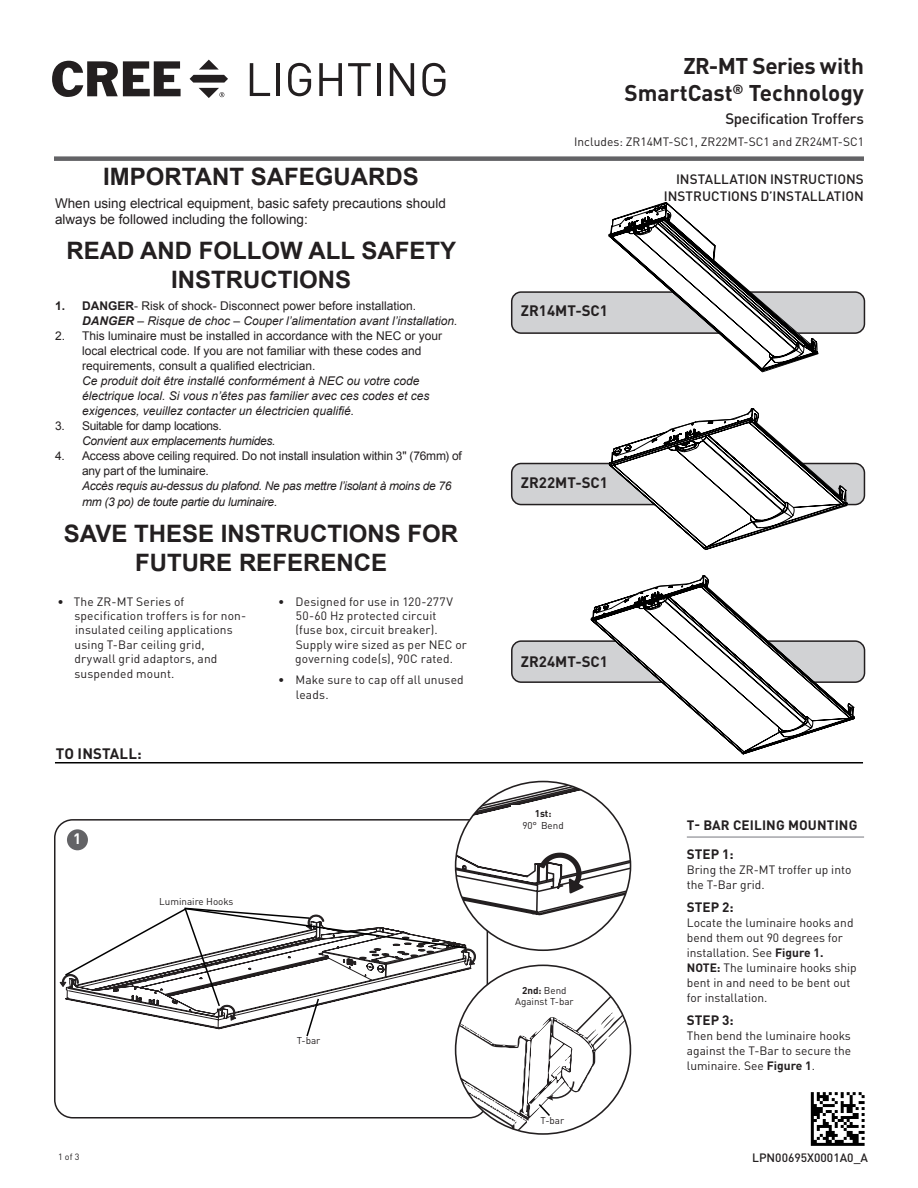
<style>
.page{position:relative;width:918px;height:1188px;background:#fff}
.page>*{position:absolute;margin:0;border:0;box-sizing:border-box;transform-origin:0 0}
.t1{font:700 24px/28.8px "Arial";color:#231f20;text-align:center}
.t2{font:700 22.5px/27px "DINOT";color:#231f20;text-align:right}
.Body_Text{font:700 15px "DINOT";color:#231f20}
.t3{font:500 15px "DINOT";letter-spacing:-.02em;color:#231f20}
.t4{font:700 15px "DINOT";color:#fff}
.t5{font:13.5px/16.2px "Arial";color:#231f20}
.t6{font:500 13.5px/16.2px "DINOT";letter-spacing:.005em;color:#231f20;text-align:right}
.Heading{font:700 13.5px "DINOT";letter-spacing:.01em;color:#231f20}
.Step{font:700 13.5px "DINOT";color:#231f20}
.Body_Text-2{font:12px/14.4px "DINOT";color:#231f20}
.t7{font:12px/15px "Arial";color:#231f20}
.t8{font:italic 12px/15px "Arial";color:#231f20}
.t9{font:italic 12px/16.2px "Arial";letter-spacing:-.025em;color:#231f20}
.t10{font:12px "Arial";letter-spacing:-.025em;color:#231f20}
.t11{font:500 12px "DINOT";color:#231f20}
.Body_Text-3{font:9.9px/11.9px "DINOT";color:#231f20;text-align:center}
.t12{font:9px "DINOT";color:#231f20}
.s1{font-weight:700}
</style>
<div class="page">
<div style="left:54px;top:156px;width:810px;height:5px;background:#636366"></div>
<svg style="left:250px;top:63px;width:20px;height:33px"></svg>
<hr style="left:276px;top:63px;width:4px;height:33px;background:#231f20">
<svg style="left:288px;top:63px;width:23px;height:33px"></svg>
<svg style="left:319px;top:63px;width:23px;height:33px"></svg>
<svg style="left:348px;top:63px;width:23px;height:33px"></svg>
<hr style="left:377px;top:63px;width:3px;height:33px;background:#231f20">
<svg style="left:390px;top:63px;width:24px;height:33px"></svg>
<svg style="left:422px;top:63px;width:24px;height:33px"></svg>
<svg style="left:52px;top:61px;width:129px;height:36px"></svg>
<svg style="left:190px;top:60px;width:38px;height:38px"></svg>
<div style="left:512px;top:292px;width:352px;height:41px;background:#d1d2d4;border-radius:9px"></div>
<div style="left:511px;top:291px;width:354px;height:43px;border:2px solid #231f20;border-radius:9px"></div>
<div style="left:512px;top:464px;width:352px;height:41px;background:#d1d2d4;border-radius:9px"></div>
<div style="left:511px;top:463px;width:354px;height:42px;border:2px solid #231f20;border-radius:9px"></div>
<div style="left:512px;top:641px;width:353px;height:41px;background:#d1d2d4;border-radius:9px"></div>
<div style="left:511px;top:640px;width:354px;height:43px;border:2px solid #231f20;border-radius:9px"></div>
<hr style="left:55px;top:762px;width:808px;height:1px;background:#000">
<hr style="left:687px;top:836px;width:177px;height:2px;background:#a4a5a9">
<svg style="left:608px;top:202px;width:211px;height:170px"></svg>
<svg style="left:609px;top:408px;width:239px;height:142px"></svg>
<svg style="left:591px;top:575px;width:264px;height:179px"></svg>
<svg style="left:60px;top:782px;width:571px;height:352px"></svg>
<svg style="left:811px;top:1092px;width:54px;height:54px"></svg>
<p class="t1" style="left:103px;top:163px;width:317px">IMPORTANT SAFEGUARDS</p>
<p class="t5" style="left:55px;top:195px;width:392px">When using electrical equipment, basic safety precautions should always be followed including the following:</p>
<p class="t1" style="left:66px;top:237px;width:391px">READ AND FOLLOW ALL SAFETY<br>INSTRUCTIONS</p>
<p class="t7" style="left:55px;top:298px;width:363px"><span class="s1">1. DANGER</span>- Risk of shock- Disconnect power before installation.</p>
<p class="t8" style="left:82px;top:313px;width:377px"><span class="s1">DANGER</span> – Risque de choc – Couper l’alimentation avant l’installation.</p>
<p class="t7" style="left:82px;top:328px;width:362px;text-indent:-27px">2. This luminaire must be installed in accordance with the NEC or your local electrical code. If you are not familiar with these codes and requirements, consult a qualified electrician.</p>
<p class="t8" style="left:82px;top:373px;width:349px">Ce produit doit être installé conformément à NEC ou votre code électrique local. Si vous n’êtes pas familier avec ces codes et ces exigences, veuillez contacter un électricien qualifié.</p>
<p class="t10" style="left:55px;top:418px;width:168px">3. Suitable for damp locations.</p>
<p class="t9" style="left:82px;top:433px;width:195px">Convient aux emplacements humides.</p>
<p class="t7" style="left:82px;top:448px;width:381px;text-indent:-27px">4. Access above ceiling required. Do not install insulation within 3" (76mm) of any part of the luminaire.</p>
<p class="t9" style="left:82px;top:478px;width:371px">Accès requis au-dessus du plafond. Ne pas mettre l’isolant à moins de 76 mm (3 po) de toute partie du luminaire.</p>
<p class="t1" style="left:64px;top:520px;width:396px">SAVE THESE INSTRUCTIONS FOR<br>FUTURE REFERENCE</p>
<p class="Body_Text-2" style="left:74px;top:594px;width:173px;text-indent:-17px">• The ZR-MT Series of specification troffers is for non&shy;insulated ceiling applications using T-Bar ceiling grid, drywall grid adaptors, and suspended mount.</p>
<p class="Body_Text-2" style="left:295px;top:594px;width:173px;text-indent:-17px">• Designed for use in 120-277V<br>50-60 Hz protected circuit<br>(fuse box, circuit breaker).<br>Supply wire sized as per NEC or governing code(s), 90C rated.</p>
<p class="Body_Text-2" style="left:296px;top:673px;width:170px;text-indent:-18px">• Make sure to cap off all unused leads.</p>
<p class="Body_Text" style="left:56px;top:744px;width:87px">TO INSTALL:</p>
<p class="t4" style="left:73px;top:829px;width:10px">1</p>
<p class="Body_Text-3" style="left:159px;top:896px;width:76px">Luminaire Hooks</p>
<p class="Body_Text-3" style="left:297px;top:1035px;width:25px">T-bar</p>
<h2 class="t2" style="left:625px;top:52px;width:241px">ZR-MT Series with<br>SmartCast<sup>®</sup> Technology</h2>
<p class="t3" style="left:725px;top:109px;width:140px">Specification Troffers</p>
<p class="Body_Text-2" style="left:574px;top:134px;width:291px">Includes: ZR14MT-SC1, ZR22MT-SC1 and ZR24MT-SC1</p>
<p class="Body_Text" style="left:521px;top:301px;width:89px">ZR14MT-SC1</p>
<p class="t6" style="left:664px;top:171px;width:202px">INSTALLATION INSTRUCTIONS<br>INSTRUCTIONS D’INSTALLATION</p>
<p class="Body_Text" style="left:521px;top:473px;width:89px">ZR22MT-SC1</p>
<p class="Body_Text" style="left:521px;top:652px;width:89px">ZR24MT-SC1</p>
<p class="Body_Text-3" style="left:522px;top:807px;width:43px"><span class="s1">1st:<br></span>90° Bend</p>
<p class="Body_Text-3" style="left:515px;top:984px;width:60px"><span class="s1">2nd:</span> Bend<br>Against T-bar</p>
<p class="Body_Text-3" style="left:541px;top:1114px;width:25px">T-bar</p>
<p class="Heading" style="left:687px;top:816px;width:172px">T- BAR CEILING MOUNTING</p>
<p class="Step" style="left:687px;top:846px;width:48px">STEP 1:</p>
<p class="Body_Text-2" style="left:687px;top:862px;width:166px;line-height:15px">Bring the ZR-MT troffer up into the T-Bar grid.</p>
<p class="Step" style="left:687px;top:899px;width:48px">STEP 2:</p>
<p class="Body_Text-2" style="left:687px;top:915px;width:168px;line-height:15px">Locate the luminaire hooks and bend them out 90 degrees for installation. See <span class="s1">Figure 1.</span></p>
<p class="Body_Text-2" style="left:687px;top:960px;width:171px;line-height:15px"><span class="s1">NOTE:</span> The luminaire hooks ship bent in and need to be bent out for installation.</p>
<p class="Step" style="left:687px;top:1011px;width:48px">STEP 3:</p>
<p class="Body_Text-2" style="left:687px;top:1028px;width:166px;line-height:15px;text-align:justify">Then bend the luminaire hooks against the T-Bar to secure the luminaire. See <span class="s1">Figure 1</span>.</p>
<p class="t12" style="left:58px;top:1151px;width:23px">1 of 3</p>
<p class="t11" style="left:752px;top:1150px;width:117px">LPN00695X0001A0_A</p>
</div>
